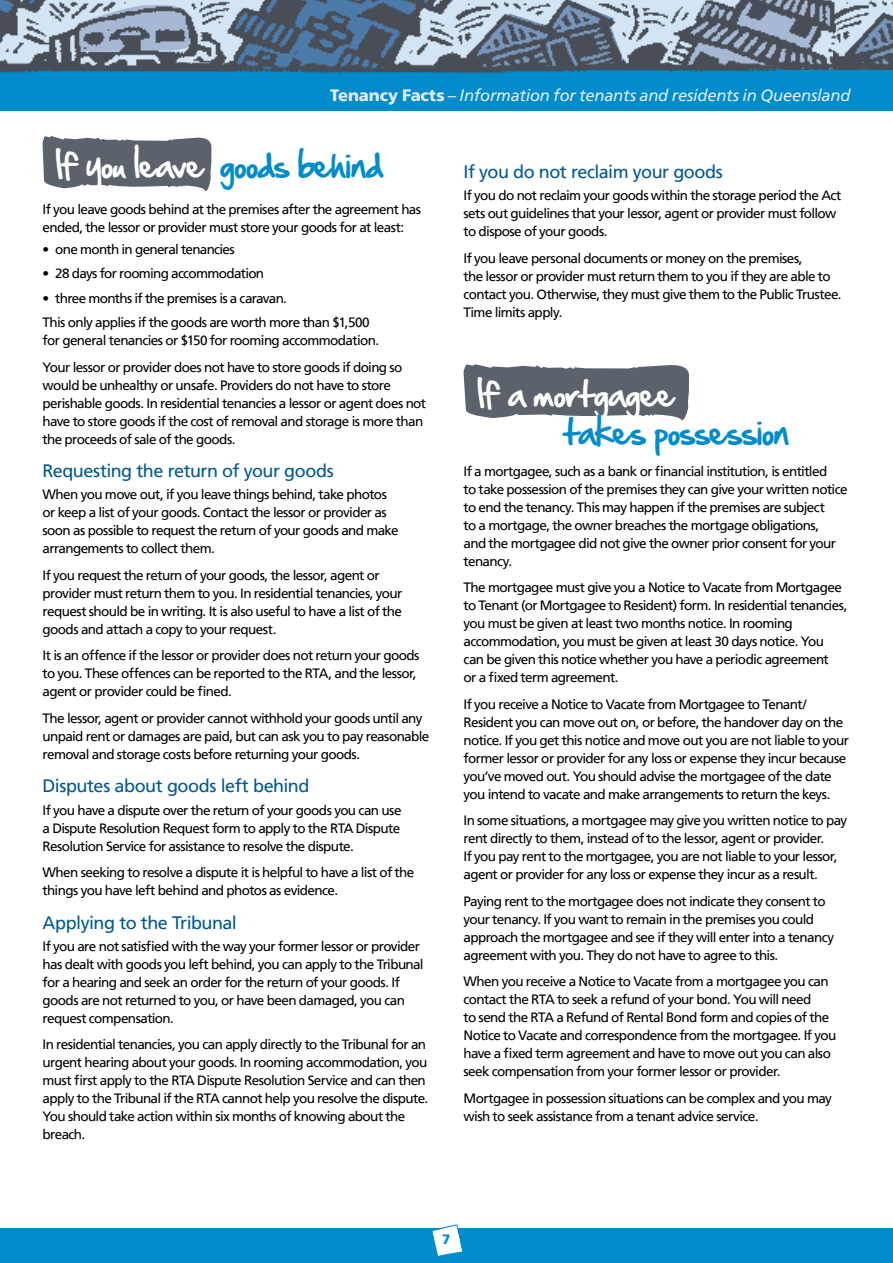
<style>
.page{position:relative;width:893px;height:1263px;background:#fff}
.page>*{position:absolute;margin:0;border:0;box-sizing:border-box;transform-origin:0 0}
.t1{font:30px "Hand Of Sean";letter-spacing:.005em;color:#008ccc}
.t2{font:30px "Hand Of Sean";letter-spacing:.01em;color:#fff}
.t3{font:18px "Frutiger LT";letter-spacing:-.03em;color:#005890}
.t4{font:italic 16.5px "Frutiger LT";letter-spacing:-.01em;color:#e1ecf7}
.t5{font:13.5px/18px "Frutiger LT";letter-spacing:-.045em;color:#000}
.t6{font:900 13.5px "Frutiger LT";color:#008ccc}
.s1{font-weight:900;font-style:normal}
.s2{color:#fff}
</style>
<div class="page">
<div style="left:0;top:1228px;width:893px;height:35px;background:#008ccc"></div>
<div style="left:0;top:0;width:893px;height:111px;background:#008ccc"></div>
<svg style="left:432px;top:1224px;width:31px;height:32px"></svg>
<img style="left:0;top:0;width:833px;height:51px">
<img style="left:833px;top:0;width:60px;height:51px">
<img style="left:0;top:51px;width:893px;height:23px">
<svg style="left:463px;top:364px;width:226px;height:57px;background:#757a82"></svg>
<svg style="left:42px;top:136px;width:170px;height:56px"></svg>
<p class="t4" style="left:330px;top:85px;width:522px"><span class="s1">Tenancy Facts</span> – Information for tenants and residents in Queensland</p>
<h1 class="t1" style="left:56px;top:138px;width:328px"><span class="s2">If you leave</span> goods behind</h1>
<p class="t5" style="left:43px;top:200px;width:380px">If you leave goods behind at the premises after the agreement has ended, the lessor or provider must store your goods for at least:</p>
<p class="t5" style="left:43px;top:240px;width:194px">• one month in general tenancies</p>
<p class="t5" style="left:43px;top:265px;width:223px">• 28 days for rooming accommodation</p>
<p class="t5" style="left:43px;top:286px;width:329px;line-height:24.5px">• three months if the premises is a caravan.<br>This only applies if the goods are worth more than $1,500</p>
<p class="t5" style="left:43px;top:327px;width:362px;line-height:26.5px">for general tenancies or $150 for rooming accommodation.<br>Your lessor or provider does not have to store goods if doing so</p>
<p class="t5" style="left:43px;top:376px;width:385px">would be unhealthy or unsafe. Providers do not have to store perishable goods. In residential tenancies a lessor or agent does not have to store goods if the cost of removal and storage is more than the proceeds of sale of the goods.</p>
<h2 class="t3" style="left:43px;top:460px;width:293px">Requesting the return of your goods</h2>
<p class="t5" style="left:43px;top:486px;width:358px">When you move out, if you leave things behind, take photos or keep a list of your goods. Contact the lessor or provider as soon as possible to request the return of your goods and make arrangements to collect them.</p>
<p class="t5" style="left:43px;top:566px;width:361px">If you request the return of your goods, the lessor, agent or provider must return them to you. In residential tenancies, your request should be in writing. It is also useful to have a list of the goods and attach a copy to your request.</p>
<p class="t5" style="left:43px;top:647px;width:379px">It is an offence if the lessor or provider does not return your goods to you. These offences can be reported to the RTA, and the lessor, agent or provider could be fined.</p>
<p class="t5" style="left:43px;top:709px;width:388px">The lessor, agent or provider cannot withhold your goods until any unpaid rent or damages are paid, but can ask you to pay reasonable removal and storage costs before returning your goods.</p>
<h2 class="t3" style="left:43px;top:775px;width:268px">Disputes about goods left behind</h2>
<p class="t5" style="left:43px;top:801px;width:360px;text-align:justify">If you have a dispute over the return of your goods you can use a Dispute Resolution Request form to apply to the RTA Dispute Resolution Service for assistance to resolve the dispute.</p>
<p class="t5" style="left:43px;top:863px;width:373px">When seeking to resolve a dispute it is helpful to have a list of the things you have left behind and photos as evidence.</p>
<h2 class="t3" style="left:43px;top:912px;width:196px">Applying to the Tribunal</h2>
<p class="t5" style="left:43px;top:937px;width:383px">If you are not satisfied with the way your former lessor or provider has dealt with goods you left behind, you can apply to the Tribunal for a hearing and seek an order for the return of your goods. If goods are not returned to you, or have been damaged, you can request compensation.</p>
<p class="t5" style="left:43px;top:1036px;width:387px">In residential tenancies, you can apply directly to the Tribunal for an urgent hearing about your goods. In rooming accommodation, you must first apply to the RTA Dispute Resolution Service and can then apply to the Tribunal if the RTA cannot help you resolve the dispute.<br>You should take action within six months of knowing about the breach.</p>
<h2 class="t3" style="left:463px;top:161px;width:261px">If you do not reclaim your goods</h2>
<p class="t5" style="left:463px;top:186px;width:379px">If you do not reclaim your goods within the storage period the Act sets out guidelines that your lessor, agent or provider must follow to dispose of your goods.</p>
<p class="t5" style="left:463px;top:249px;width:380px">If you leave personal documents or money on the premises,<br>the lessor or provider must return them to you if they are able to contact you. Otherwise, they must give them to the Public Trustee.<br>Time limits apply.</p>
<h1 class="t2" style="left:478px;top:367px;width:197px">If a mortgagee</h1>
<h1 class="t1" style="left:565px;top:405px;width:226px">takes possession</h1>
<p class="t5" style="left:463px;top:462px;width:386px">If a mortgagee, such as a bank or financial institution, is entitled<br>to take possession of the premises they can give your written notice to end the tenancy. This may happen if the premises are subject<br>to a mortgage, the owner breaches the mortgage obligations,<br>and the mortgagee did not give the owner prior consent for your tenancy.</p>
<p class="t5" style="left:463px;top:579px;width:385px">The mortgagee must give you a Notice to Vacate from Mortgagee to Tenant (or Mortgagee to Resident) form. In residential tenancies, you must be given at least two months notice. In rooming accommodation, you must be given at least 30 days notice. You can be given this notice whether you have a periodic agreement<br>or a fixed term agreement.</p>
<p class="t5" style="left:463px;top:695px;width:387px">If you receive a Notice to Vacate from Mortgagee to Tenant/ Resident you can move out on, or before, the handover day on the notice. If you get this notice and move out you are not liable to your former lessor or provider for any loss or expense they incur because you’ve moved out. You should advise the mortgagee of the date you intend to vacate and make arrangements to return the keys.</p>
<p class="t5" style="left:463px;top:812px;width:385px">In some situations, a mortgagee may give you written notice to pay rent directly to them, instead of to the lessor, agent or provider.<br>If you pay rent to the mortgagee, you are not liable to your lessor, agent or provider for any loss or expense they incur as a result.</p>
<p class="t5" style="left:463px;top:892px;width:372px">Paying rent to the mortgagee does not indicate they consent to your tenancy. If you want to remain in the premises you could approach the mortgagee and see if they will enter into a tenancy agreement with you. They do not have to agree to this.</p>
<p class="t5" style="left:463px;top:973px;width:374px">When you receive a Notice to Vacate from a mortgagee you can contact the RTA to seek a refund of your bond. You will need<br>to send the RTA a Refund of Rental Bond form and copies of the Notice to Vacate and correspondence from the mortgagee. If you have a fixed term agreement and have to move out you can also seek compensation from your former lessor or provider.</p>
<p class="t5" style="left:463px;top:1089px;width:370px">Mortgagee in possession situations can be complex and you may wish to seek assistance from a tenant advice service.</p>
<p class="t6" style="left:442px;top:1231px;width:10px">7</p>
</div>
